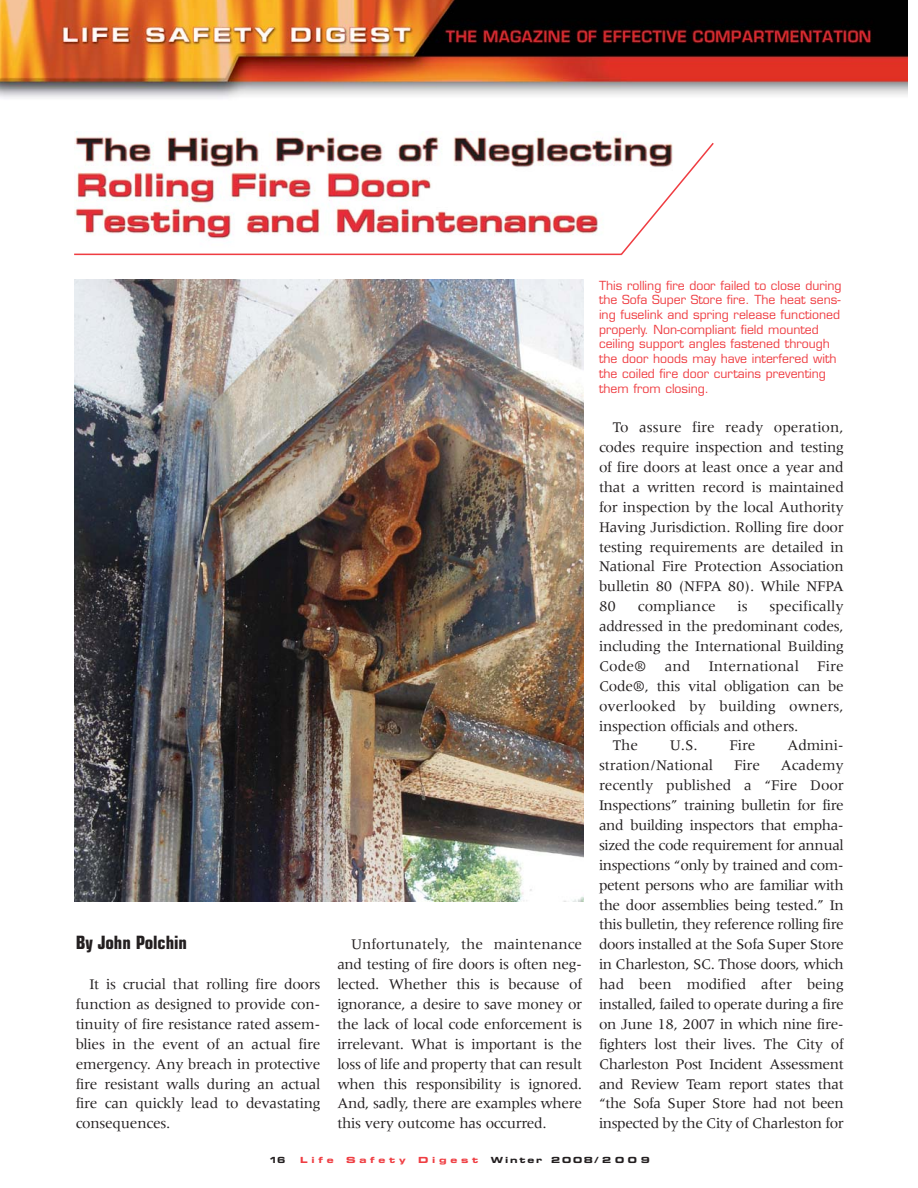
<style>
.page{position:relative;width:918px;height:1188px;background:#fff}
.page>*{position:absolute;margin:0;border:0;box-sizing:border-box;transform-origin:0 0}
.t1{font:700 condensed 18.3px "Eurostile";letter-spacing:-.005em;color:#231f20}
.t2{font:15.3px/20px "Meridien";letter-spacing:-.015em;color:#231f20;text-align:justify}
.t3{font:15.3px "Meridien";letter-spacing:.005em;color:#231f20}
.t4{font:12.3px/14.7px "Eurostile";color:#ef3d42}
.t5{font:8.4px "Eurostile Bold Extended Two";letter-spacing:.405em;color:#ef3d42;scale:1.1 1}
.t6{font:8.4px "Eurostile Bold Extended Two";letter-spacing:.195em;color:#231f20;scale:1.1 1}
.t7{font:8.4px "Eurostile Bold Extended Two";letter-spacing:.195em;color:#231f20}
</style>
<div class="page">
<img style="left:0;top:0;width:907px;height:99px">
<img style="left:74px;top:280px;width:510px;height:621px">
<img style="left:74px;top:132px;width:550px;height:108px">
<hr style="left:74px;top:254px;width:548px;height:1px;background:#ef3d42">
<svg style="left:619px;top:141px;width:95px;height:115px"></svg>
<p class="t1" style="left:76px;top:936px;width:113px">By John Polchin</p>
<p class="t2" style="left:76px;top:975px;width:246px;text-indent:14px">It is crucial that rolling fire doors function as designed to provide con&shy;tinuity of fire resistance rated assem&shy;blies in the event of an actual fire emergency. Any breach in protective fire resistant walls during an actual fire can quickly lead to devastating consequences.</p>
<p class="t2" style="left:337px;top:936px;width:246px;text-indent:14px">Unfortunately, the maintenance and testing of fire doors is often neg&shy;lected. Whether this is because of ignorance, a desire to save money or the lack of local code enforcement is irrelevant. What is important is the loss of life and property that can result when this responsibility is ignored.<br>And, sadly, there are examples where this very outcome has occurred.</p>
<p class="t4" style="left:599px;top:279px;width:244px">This rolling fire door failed to close during the Sofa Super Store fire. The heat sens&shy;ing fuselink and spring release functioned properly. Non-compliant field mounted ceiling support angles fastened through the door hoods may have interfered with the coiled fire door curtains preventing them from closing.</p>
<p class="t2" style="left:599px;top:418px;width:246px;text-indent:14px">To assure fire ready operation, codes require inspection and testing of fire doors at least once a year and that a written record is maintained for inspection by the local Authority Having Jurisdiction. Rolling fire door testing requirements are detailed in National Fire Protection Association bulletin 80 (NFPA 80). While NFPA 80</p>
<p class="t3" style="left:638px;top:600px;width:80px">compliance</p>
<p class="t2" style="left:738px;top:597px;width:12px">is</p>
<p class="t3" style="left:770px;top:600px;width:76px">specifically</p>
<p class="t2" style="left:599px;top:617px;width:246px">addressed in the predominant codes,</p>
<p class="t2" style="left:599px;top:637px;width:246px">including the International Building</p>
<p class="t3" style="left:599px;top:660px;width:246px">Code® and International Fire</p>
<p class="t2" style="left:599px;top:677px;width:246px">Code®, this vital obligation can be</p>
<p class="t3" style="left:599px;top:700px;width:246px">overlooked by building owners,</p>
<p class="t2" style="left:599px;top:717px;width:201px">inspection officials and others.</p>
<p class="t2" style="left:613px;top:737px;width:27px">The</p>
<p class="t2" style="left:670px;top:737px;width:29px">U.S.</p>
<p class="t2" style="left:730px;top:737px;width:28px">Fire</p>
<p class="t2" style="left:787px;top:737px;width:58px">Admini-</p>
<p class="t2" style="left:599px;top:757px;width:116px">stration/National</p>
<p class="t2" style="left:734px;top:757px;width:28px">Fire</p>
<p class="t2" style="left:599px;top:757px;width:246px;text-indent:182px">Academy recently published a “Fire Door Inspections” training bulletin for fire and building inspectors that empha&shy;sized the code requirement for annual inspections “only by trained and com&shy;petent persons who are familiar with the door assemblies being tested.” In this bulletin, they reference rolling fire doors installed at the Sofa Super Store in Charleston, SC. Those doors, which had been modified after being installed, failed to operate during a fire on June 18, 2007 in which nine fire&shy;fighters lost their lives. The City of Charleston Post Incident Assessment and Review Team report states that “the Sofa Super Store had not been inspected by the City of Charleston for</p>
<p class="t7" style="left:269px;top:1157px;width:18px">16</p>
<p class="t5" style="left:300px;top:1157px;width:32px">Life</p>
<p class="t5" style="left:346px;top:1157px;width:56px">Safety</p>
<p class="t5" style="left:418px;top:1157px;width:56px">Digest</p>
<p class="t6" style="left:491px;top:1157px;width:146px">Winter 2008/ 2 0 0 9</p>
</div>
